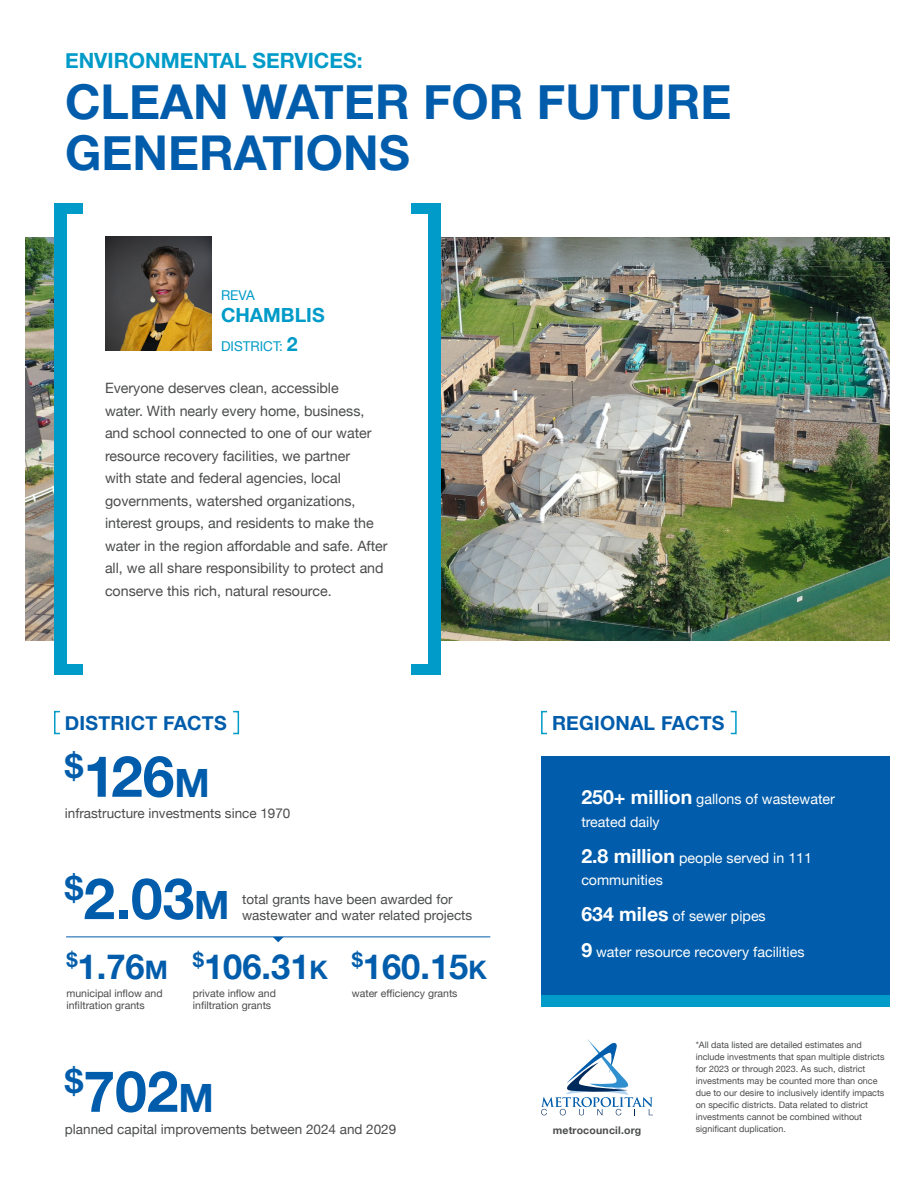
<style>
.page{position:relative;width:918px;height:1188px;background:#fff}
.page>*{position:absolute;margin:0;border:0;box-sizing:border-box;transform-origin:0 0}
.Stat___big{font:700 57px "Helvetica Neue";color:#015dab}
.t1{font:700 48px/51px "Helvetica Neue";color:#015dab}
.Sub_Content_Stat{font:700 34.5px "Helvetica Neue";color:#015dab}
.Category{font:700 21px "Helvetica Neue";color:#009bc8}
.DISTRICT_FACTS{font:700 19.5px "Helvetica Neue";letter-spacing:.01em;color:#015dab}
.Surname{font:700 19.5px "Helvetica Neue";color:#009bc8}
.Body_copy{font:14.25px/22.5px "Helvetica Neue";color:#4b4c4d}
.Stat_common_WHITE{font:14.25px/22.5px "Helvetica Neue";color:#fff}
.Stat_copy{font:13.5px/16.2px "Helvetica Neue";color:#4b4c4d}
.First_name{font:13.5px "Helvetica Neue";color:#009bc8}
.Stat_copy-2{font:10.5px/12.6px "Helvetica Neue";color:#4b4c4d}
.t2{font:700 10.5px "Helvetica Neue";letter-spacing:.02em;color:#4b4c4d}
.t3{font:9px/12px "Helvetica Neue";color:#4b4c4d}
.s1{font-weight:700;font-size:19.5px}
.s2{font-size:39px}
.s3{font-size:25.5px}
</style>
<div class="page">
<img style="left:26px;top:237px;width:864px;height:404px">
<div style="left:60px;top:222px;width:375px;height:434px;background:#fff"></div>
<img style="left:105px;top:237px;width:106px;height:113px">
<div style="left:54px;top:711px;width:7px;height:23px;border:2px solid #009bc8"></div>
<div style="left:232px;top:711px;width:7px;height:23px;border:2px solid #009bc8"></div>
<div style="left:54px;top:203px;width:12px;height:472px;background:#009bc8"></div>
<div style="left:54px;top:203px;width:29px;height:11px;background:#009bc8"></div>
<div style="left:54px;top:664px;width:29px;height:11px;background:#009bc8"></div>
<div style="left:428px;top:203px;width:12px;height:472px;background:#009bc8"></div>
<div style="left:411px;top:203px;width:29px;height:11px;background:#009bc8"></div>
<div style="left:411px;top:664px;width:29px;height:11px;background:#009bc8"></div>
<div style="left:541px;top:756px;width:349px;height:249px;background:#015dab"></div>
<div style="left:541px;top:996px;width:349px;height:11px;background:#009bc8"></div>
<div style="left:541px;top:711px;width:7px;height:23px;border:2px solid #009bc8"></div>
<div style="left:730px;top:711px;width:7px;height:23px;border:2px solid #009bc8"></div>
<hr style="left:66px;top:937px;width:424px;height:1px;background:#015dab">
<svg style="left:273px;top:937px;width:11px;height:5px"></svg>
<svg style="left:541px;top:1039px;width:112px;height:76px"></svg>
<p class="Category" style="left:65px;top:45px;width:299px">ENVIRONMENTAL SERVICES:</p>
<p class="t1" style="left:65px;top:78px;width:668px">CLEAN WATER FOR FUTURE<br>GENERATIONS</p>
<p class="First_name" style="left:221px;top:286px;width:35px">REVA</p>
<p class="Surname" style="left:221px;top:300px;width:105px">CHAMBLIS</p>
<p class="First_name" style="left:221px;top:336px;width:78px">DISTRICT: <span class="s1">2</span></p>
<p class="Body_copy" style="left:105px;top:378px;width:284px">Everyone deserves clean, accessible<br>water. With nearly every home, business, and school connected to one of our water resource recovery facilities, we partner<br>with state and federal agencies, local governments, watershed organizations, interest groups, and residents to make the water in the region affordable and safe. After all, we all share responsibility to protect and conserve this rich, natural resource.</p>
<p class="DISTRICT_FACTS" style="left:65px;top:708px;width:163px">DISTRICT FACTS</p>
<p class="Stat___big" style="left:65px;top:732px;width:146px"><sup>$</sup>126<span class="s2">M</span></p>
<p class="Stat_copy" style="left:65px;top:806px;width:227px">infrastructure investments since 1970</p>
<p class="Stat___big" style="left:65px;top:854px;width:166px"><sup>$</sup>2.03<span class="s2">M</span></p>
<p class="Stat_copy" style="left:242px;top:892px;width:232px">total grants have been awarded for wastewater and water related projects</p>
<p class="Sub_Content_Stat" style="left:66px;top:939px;width:103px"><sup>$</sup>1.76<span class="s3">M</span></p>
<p class="Stat_copy-2" style="left:66px;top:987px;width:98px">municipal inflow and infiltration grants</p>
<p class="Sub_Content_Stat" style="left:193px;top:939px;width:137px"><sup>$</sup>106.31<span class="s3">K</span></p>
<p class="Stat_copy-2" style="left:193px;top:987px;width:85px">private inflow and infiltration grants</p>
<p class="Sub_Content_Stat" style="left:352px;top:939px;width:137px"><sup>$</sup>160.15<span class="s3">K</span></p>
<p class="Stat_copy-2" style="left:352px;top:987px;width:107px">water efficiency grants</p>
<p class="Stat___big" style="left:65px;top:1047px;width:150px"><sup>$</sup>702<span class="s2">M</span></p>
<p class="Stat_copy" style="left:65px;top:1122px;width:333px">planned capital improvements between 2024 and 2029</p>
<p class="DISTRICT_FACTS" style="left:552px;top:708px;width:174px">REGIONAL FACTS</p>
<p class="Stat_common_WHITE" style="left:581px;top:789px;width:255px"><span class="s1">250+ million</span> gallons of wastewater treated daily</p>
<p class="Stat_common_WHITE" style="left:581px;top:847px;width:232px"><span class="s1">2.8 million</span> people served in 111 communities</p>
<p class="Stat_common_WHITE" style="left:581px;top:906px;width:186px"><span class="s1">634 miles</span> of sewer pipes</p>
<p class="Stat_common_WHITE" style="left:581px;top:942px;width:225px"><span class="s1">9</span> water resource recovery facilities</p>
<p class="t2" style="left:553px;top:1122px;width:90px">metrocouncil.org</p>
<p class="t3" style="left:696px;top:1039px;width:190px">*All data listed are detailed estimates and include investments that span multiple districts for 2023 or through 2023. As such, district investments may be counted more than once due to our desire to inclusively identify impacts on specific districts. Data related to district investments cannot be combined without significant duplication.</p>
</div>
